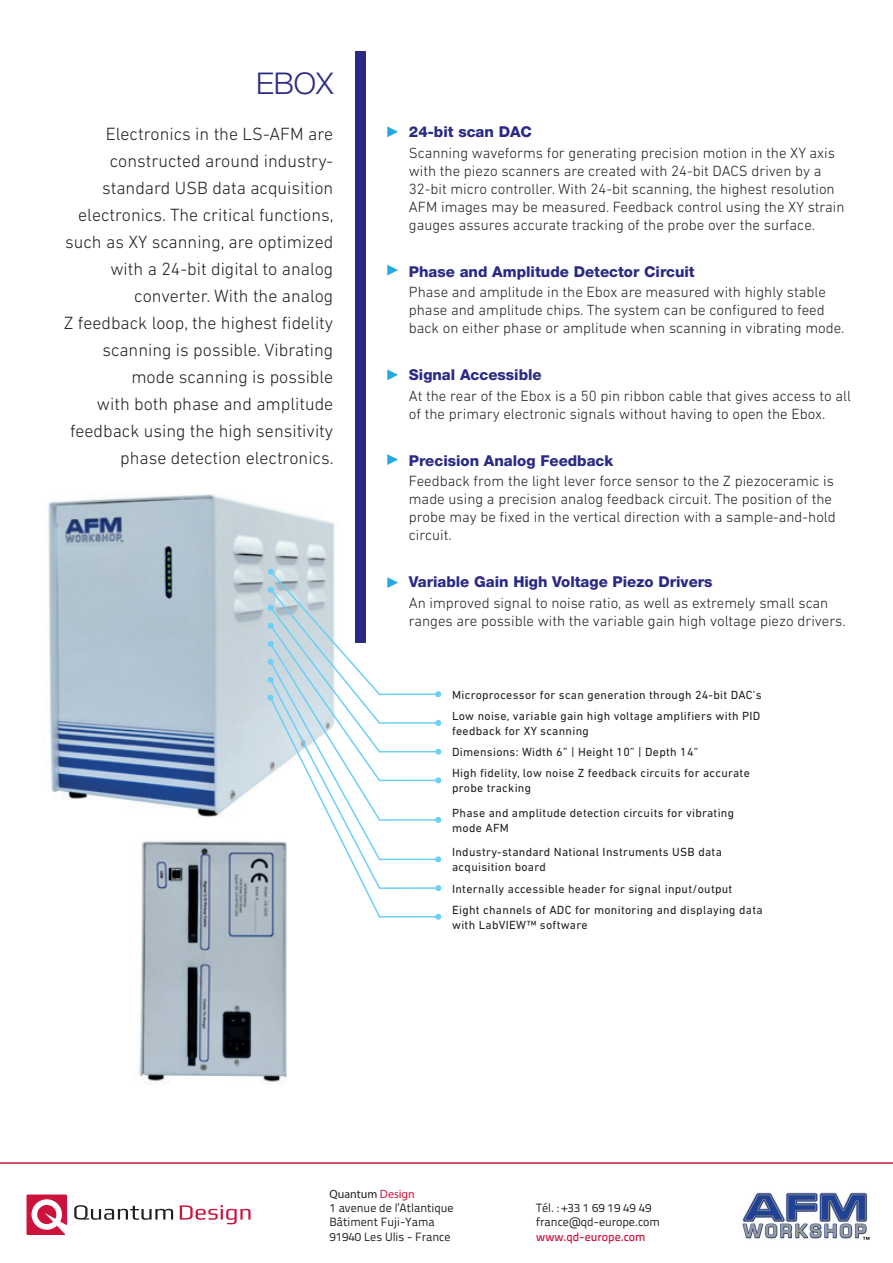
<style>
.page{position:relative;width:893px;height:1263px;background:#fff}
.page>*{position:absolute;margin:0;border:0;box-sizing:border-box;transform-origin:0 0}
.t1{font:300 30px "Helvetica Neue LT Std";color:#2a2a86}
.t2{font:300 18px/27px "DIN Next LT Pro";color:#231f20;text-align:right}
.t3{font:300 15px/18px "DIN Next LT Pro";color:#231f20}
.t4{font:800 15px "Helvetica Neue LT Std";color:#2a2a86}
.t5{font:12px/21.1px "DIN Next LT Pro";letter-spacing:.025em;color:#231f20}
.t6{font:12px/14.4px "Titillium Text 22 L";color:#231f20}
.t7{font:500 12px "Titillium Text 22 L";color:#cd123d}
.t8{font:12px "Myriad Pro";color:#231f20}
.s1{color:#cd123d}
</style>
<div class="page">
<svg style="left:27px;top:1194px;width:40px;height:41px"></svg>
<svg style="left:74px;top:1205px;width:99px;height:15px"></svg>
<svg style="left:180px;top:1205px;width:71px;height:19px"></svg>
<hr style="left:0;top:1162px;width:893px;height:2px;background:#cd123d">
<img style="left:742px;top:1192px;width:128px;height:48px">
<img style="left:139px;top:841px;width:148px;height:244px">
<img style="left:48px;top:494px;width:286px;height:324px">
<svg style="left:387px;top:126px;width:11px;height:11px"></svg>
<svg style="left:387px;top:265px;width:11px;height:10px"></svg>
<svg style="left:387px;top:369px;width:11px;height:11px"></svg>
<svg style="left:387px;top:454px;width:11px;height:11px"></svg>
<svg style="left:268px;top:569px;width:173px;height:351px"></svg>
<div style="left:355px;top:51px;width:11px;height:592px;background:#2a2a86"></div>
<h1 class="t1" style="left:256px;top:65px;width:79px">EBOX</h1>
<p class="t2" style="left:64px;top:120px;width:271px">Electronics in the LS-AFM are constructed around industry&shy;standard USB data acquisition electronics. The critical functions, such as XY scanning, are optimized with a 24-bit digital to analog converter. With the analog<br>Z feedback loop, the highest fidelity scanning is possible. Vibrating mode scanning is possible<br>with both phase and amplitude feedback using the high sensitivity phase detection electronics.</p>
<p class="t4" style="left:409px;top:123px;width:125px">24-bit scan DAC</p>
<p class="t3" style="left:409px;top:144px;width:437px">Scanning waveforms for generating precision motion in the XY axis with the piezo scanners are created with 24-bit DACS driven by a 32-bit micro controller. With 24-bit scanning, the highest resolution AFM images may be measured. Feedback control using the XY strain gauges assures accurate tracking of the probe over the surface.</p>
<p class="t4" style="left:409px;top:262px;width:287px">Phase and Amplitude Detector Circuit</p>
<p class="t3" style="left:409px;top:283px;width:437px">Phase and amplitude in the Ebox are measured with highly stable phase and amplitude chips. The system can be configured to feed back on either phase or amplitude when scanning in vibrating mode.</p>
<p class="t4" style="left:409px;top:366px;width:134px">Signal Accessible</p>
<p class="t3" style="left:409px;top:387px;width:444px">At the rear of the Ebox is a 50 pin ribbon cable that gives access to all of the primary electronic signals without having to open the Ebox.</p>
<p class="t4" style="left:409px;top:451px;width:206px">Precision Analog Feedback</p>
<p class="t3" style="left:409px;top:472px;width:428px">Feedback from the light lever force sensor to the Z piezoceramic is made using a precision analog feedback circuit. The position of the probe may be fixed in the vertical direction with a sample-and-hold circuit.</p>
<p class="t4" style="left:409px;top:573px;width:305px">Variable Gain High Voltage Piezo Drivers</p>
<p class="t3" style="left:409px;top:594px;width:438px">An improved signal to noise ratio, as well as extremely small scan ranges are possible with the variable gain high voltage piezo drivers.</p>
<p class="t5" style="left:452px;top:684px;width:311px">Microprocessor for scan generation through 24-bit DAC’s<br>Low noise, variable gain high voltage amplifiers with PID</p>
<p class="t5" style="left:452px;top:720px;width:299px">feedback for XY scanning<br>Dimensions: Width 6” | Height 10” | Depth 14”<br>High fidelity, low noise Z feedback circuits for accurate</p>
<p class="t5" style="left:452px;top:776px;width:284px;line-height:24.5px">probe tracking<br>Phase and amplitude detection circuits for vibrating</p>
<p class="t5" style="left:452px;top:815px;width:271px;line-height:24.5px">mode AFM<br>Industry-standard National Instruments USB data</p>
<p class="t5" style="left:452px;top:856px;width:312px">acquisition board<br>Internally accessible header for signal input/output<br>Eight channels of ADC for monitoring and displaying data</p>
<p class="t5" style="left:452px;top:914px;width:137px">with LabVIEW™ software</p>
<p class="t8" style="left:329px;top:1186px;width:87px">Quantum <span class="s1">Design</span></p>
<p class="t6" style="left:329px;top:1200px;width:126px">1 avenue de l’Atlantique<br>Bâtiment Fuji-Yama<br>91940 Les Ulis - France</p>
<p class="t6" style="left:536px;top:1200px;width:125px">Tél. : +33 1 69 19 49 49 france@qd-europe.com</p>
<p class="t7" style="left:536px;top:1227px;width:111px">www.qd-europe.com</p>
</div>
